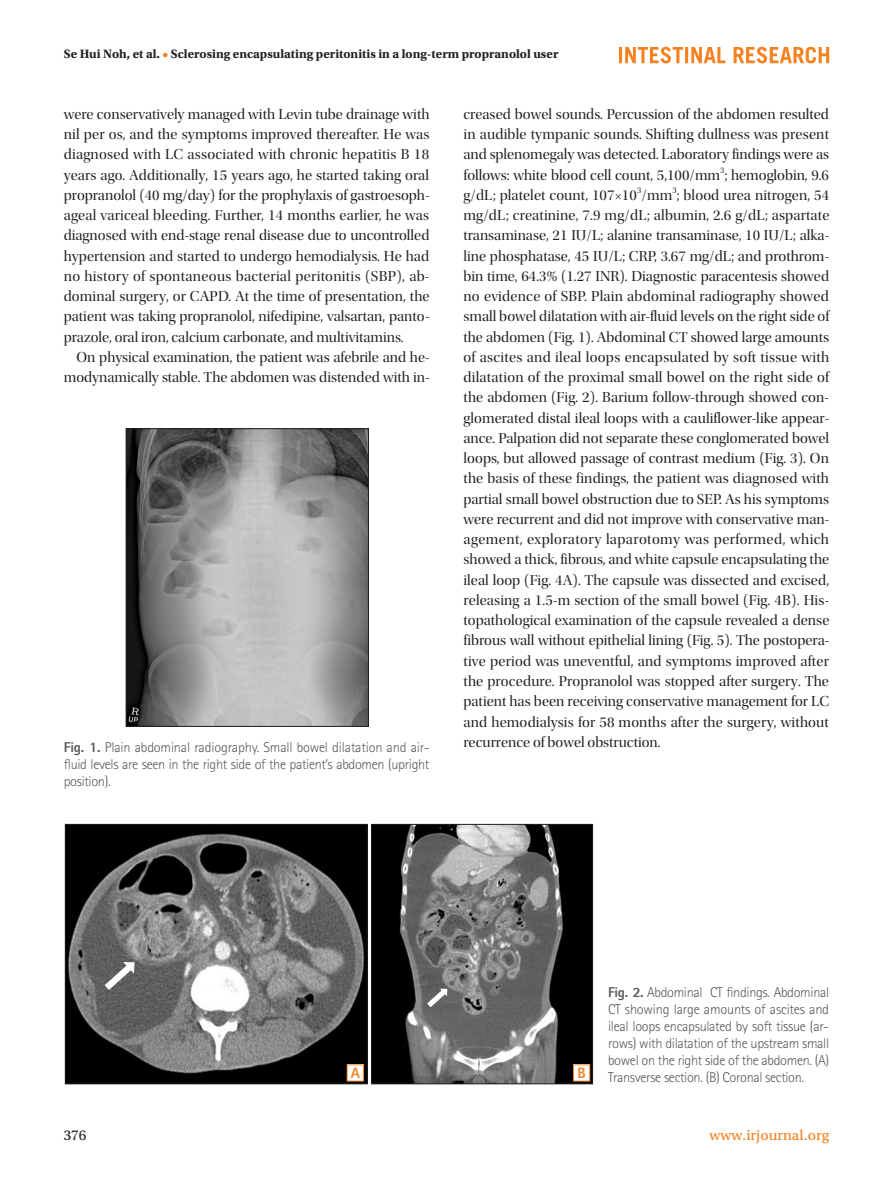
<style>
.page{position:relative;width:893px;height:1191px;background:#fff}
.page>*{position:absolute;margin:0;border:0;box-sizing:border-box;transform-origin:0 0}
.t1{font:15px/20.2px "Utopia Std Disp";color:#231f20;text-align:justify}
.t2{font:15px "Utopia Std Capt";color:#f58220}
.t3{font:15px "Utopia Std Capt";color:#231f20}
.t4{font:800 15px "Rotis Sans Serif Std";color:#f58220}
.t5{font:300 14.25px/17.1px "Rotis Sans Serif Std";letter-spacing:-.025em;color:#57585a;text-align:justify}
.t6{font:700 12.75px "Utopia Std";color:#231f20}
.t7{font:8.7px "Utopia Std Disp";color:#231f20}
.s1{color:#f58220}
.s2{font-weight:800}
</style>
<div class="page">
<svg style="left:619px;top:47px;width:210px;height:16px"></svg>
<img style="left:128px;top:430px;width:239px;height:294px">
<div style="left:126px;top:428px;width:243px;height:298px;border:1px solid #231f20"></div>
<svg style="left:65px;top:824px;width:528px;height:260px;background:#535353"></svg>
<svg style="left:98px;top:957px;width:41px;height:39px;background:#787878"></svg>
<svg style="left:422px;top:984px;width:30px;height:28px"></svg>
<div style="left:347px;top:1064px;width:16px;height:17px;background:#fff"></div>
<div style="left:573px;top:1064px;width:17px;height:17px;background:#fff"></div>
<div style="left:573px;top:1064px;width:17px;height:17px;border:1px solid #f58220"></div>
<p class="t6" style="left:64px;top:47px;width:496px">Se Hui Noh, et al. <span class="s1">•</span> Sclerosing encapsulating peritonitis in a long-term propranolol user</p>
<p class="t1" style="left:64px;top:104px;width:367px">were conservatively managed with Levin tube drainage with nil per os, and the symptoms improved thereafter. He was diagnosed with LC associated with chronic hepatitis B 18 years ago. Additionally, 15 years ago, he started taking oral propranolol (40 mg/day) for the prophylaxis of gastroesoph&shy;ageal variceal bleeding. Further, 14 months earlier, he was diagnosed with end-stage renal disease due to uncontrolled hypertension and started to undergo hemodialysis. He had no history of spontaneous bacterial peritonitis (SBP), ab&shy;dominal surgery, or CAPD. At the time of presentation, the patient was taking propranolol, nifedipine, valsartan, panto&shy;prazole, oral iron, calcium carbonate, and multivitamins.</p>
<p class="t1" style="left:64px;top:347px;width:367px;text-align:right">On physical examination, the patient was afebrile and he&shy;modynamically stable. The abdomen was distended with in-</p>
<p class="t5" style="left:64px;top:738px;width:367px"><span class="s2">Fig. 1.</span> Plain abdominal radiography. Small bowel dilatation and air&shy;fluid levels are seen in the right side of the patient’s abdomen (upright position).</p>
<p class="t1" style="left:463px;top:104px;width:367px">creased bowel sounds. Percussion of the abdomen resulted in audible tympanic sounds. Shifting dullness was present and splenomegaly was detected. Laboratory findings were as follows: white blood cell count, 5,100/mm ; hemoglobin, 9.6</p>
<p class="t7" style="left:720px;top:165px;width:6px">3</p>
<p class="t1" style="left:463px;top:185px;width:367px">g/dL; platelet count, 107×10 /mm ; blood urea nitrogen, 54</p>
<p class="t7" style="left:637px;top:185px;width:6px">3</p>
<p class="t7" style="left:672px;top:185px;width:6px">3</p>
<p class="t1" style="left:463px;top:205px;width:367px">mg/dL; creatinine, 7.9 mg/dL; albumin, 2.6 g/dL; aspartate transaminase, 21 IU/L; alanine transaminase, 10 IU/L; alka&shy;line phosphatase, 45 IU/L; CRP, 3.67 mg/dL; and prothrom&shy;bin time, 64.3% (1.27 INR). Diagnostic paracentesis showed no evidence of SBP. Plain abdominal radiography showed small bowel dilatation with air-fluid levels on the right side of the abdomen (Fig. 1). Abdominal CT showed large amounts of ascites and ileal loops encapsulated by soft tissue with dilatation of the proximal small bowel on the right side of the abdomen (Fig. 2). Barium follow-through showed con&shy;glomerated distal ileal loops with a cauliflower-like appear&shy;ance. Palpation did not separate these conglomerated bowel loops, but allowed passage of contrast medium (Fig. 3). On the basis of these findings, the patient was diagnosed with partial small bowel obstruction due to SEP. As his symptoms were recurrent and did not improve with conservative man&shy;agement, exploratory laparotomy was performed, which showed a thick, fibrous, and white capsule encapsulating the ileal loop (Fig. 4A). The capsule was dissected and excised, releasing a 1.5-m section of the small bowel (Fig. 4B). His&shy;topathological examination of the capsule revealed a dense fibrous wall without epithelial lining (Fig. 5). The postopera&shy;tive period was uneventful, and symptoms improved after the procedure. Propranolol was stopped after surgery. The patient has been receiving conservative management for LC and hemodialysis for 58 months after the surgery, without recurrence of bowel obstruction.</p>
<p class="t5" style="left:608px;top:983px;width:223px"><span class="s2">Fig. 2.</span> Abdominal CT findings. Abdominal CT showing large amounts of ascites and ileal loops encapsulated by soft tissue (ar&shy;rows) with dilatation of the upstream small bowel on the right side of the abdomen. (A)</p>
<p class="t4" style="left:351px;top:1063px;width:11px">A</p>
<p class="t5" style="left:608px;top:1069px;width:198px">Transverse section. (B) Coronal section.</p>
<p class="t4" style="left:577px;top:1063px;width:10px">B</p>
<p class="t3" style="left:64px;top:1126px;width:24px">376</p>
<p class="t2" style="left:710px;top:1126px;width:121px">www.irjournal.org</p>
</div>
